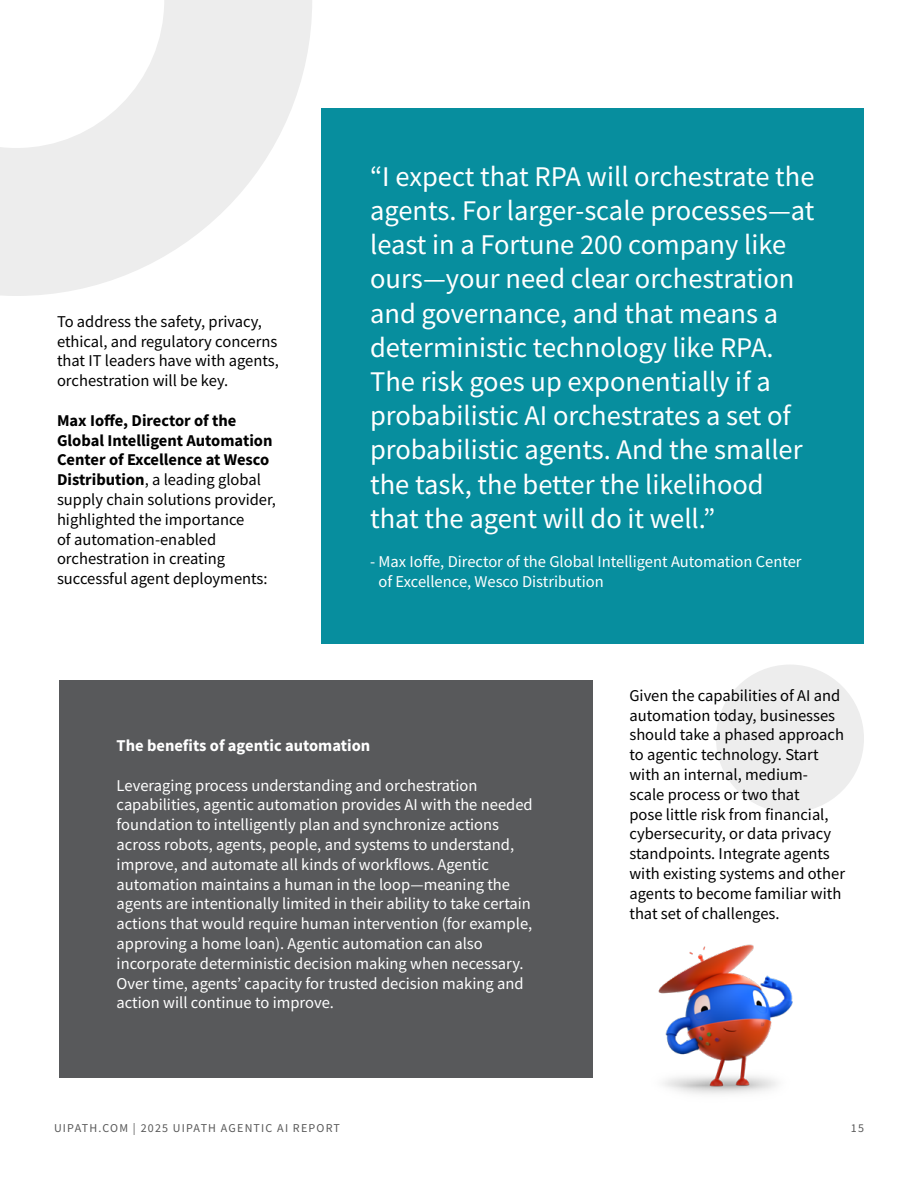
<style>
.page{position:relative;width:918px;height:1188px;background:#fff}
.page>*{position:absolute;margin:0;border:0;box-sizing:border-box;transform-origin:0 0}
.t1{font:28.5px/34.2px "Source Sans Pro";color:#fff}
.t2{font:16.5px/19.8px "Source Sans Pro";color:#fff}
.t3{font:16.5px/19.8px "Source Sans Pro";color:#000}
.t4{font:700 16.5px "Source Sans Pro";color:#fff}
.t5{font:12px "Source Sans Pro";letter-spacing:.1em;color:#595959}
.s1{font-weight:700}
</style>
<div class="page">
<svg style="left:0;top:0;width:312px;height:296px;fill:#ededed"></svg>
<div style="left:716px;top:665px;width:148px;height:148px;background:#ededed;border-radius:50%"></div>
<div style="left:321px;top:108px;width:543px;height:536px;background:#078e9e"></div>
<div style="left:59px;top:680px;width:533px;height:398px;background:#58595b"></div>
<img style="left:658px;top:944px;width:135px;height:150px">
<p class="t3" style="left:57px;top:311px;width:223px">To address the safety, privacy, ethical, and regulatory concerns that IT leaders have with agents, orchestration will be key.</p>
<p class="t3" style="left:57px;top:410px;width:221px"><span class="s1">Max Ioffe, Director of the<br>Global Intelligent Automation<br>Center of Excellence at Wesco<br>Distribution</span>, a leading global supply chain solutions provider, highlighted the importance<br>of automation-enabled orchestration in creating successful agent deployments:</p>
<p class="t1" style="left:370px;top:159px;width:446px">“I expect that RPA will orchestrate the agents. For larger-scale processes—at least in a Fortune 200 company like ours—your need clear orchestration and governance, and that means a deterministic technology like RPA.<br>The risk goes up exponentially if a probabilistic AI orchestrates a set of probabilistic agents. And the smaller the task, the better the likelihood that the agent will do it well.”</p>
<p class="t2" style="left:379px;top:552px;width:425px;text-indent:-8px">- Max Ioffe, Director of the Global Intelligent Automation Center of Excellence, Wesco Distribution</p>
<p class="t4" style="left:117px;top:734px;width:255px">The benefits of agentic automation</p>
<p class="t2" style="left:117px;top:775px;width:418px">Leveraging process understanding and orchestration capabilities, agentic automation provides AI with the needed foundation to intelligently plan and synchronize actions across robots, agents, people, and systems to understand, improve, and automate all kinds of workflows. Agentic automation maintains a human in the loop—meaning the agents are intentionally limited in their ability to take certain actions that would require human intervention (for example, approving a home loan). Agentic automation can also incorporate deterministic decision making when necessary.<br>Over time, agents’ capacity for trusted decision making and action will continue to improve.</p>
<p class="t3" style="left:629px;top:685px;width:217px">Given the capabilities of AI and automation today, businesses should take a phased approach to agentic technology. Start with an internal, medium&shy;scale process or two that<br>pose little risk from financial, cybersecurity, or data privacy standpoints. Integrate agents with existing systems and other agents to become familiar with that set of challenges.</p>
<p class="t5" style="left:54px;top:1121px;width:287px">UIPATH.COM | 2025 UIPATH AGENTIC AI REPORT</p>
<p class="t5" style="left:851px;top:1121px;width:15px">15</p>
</div>
